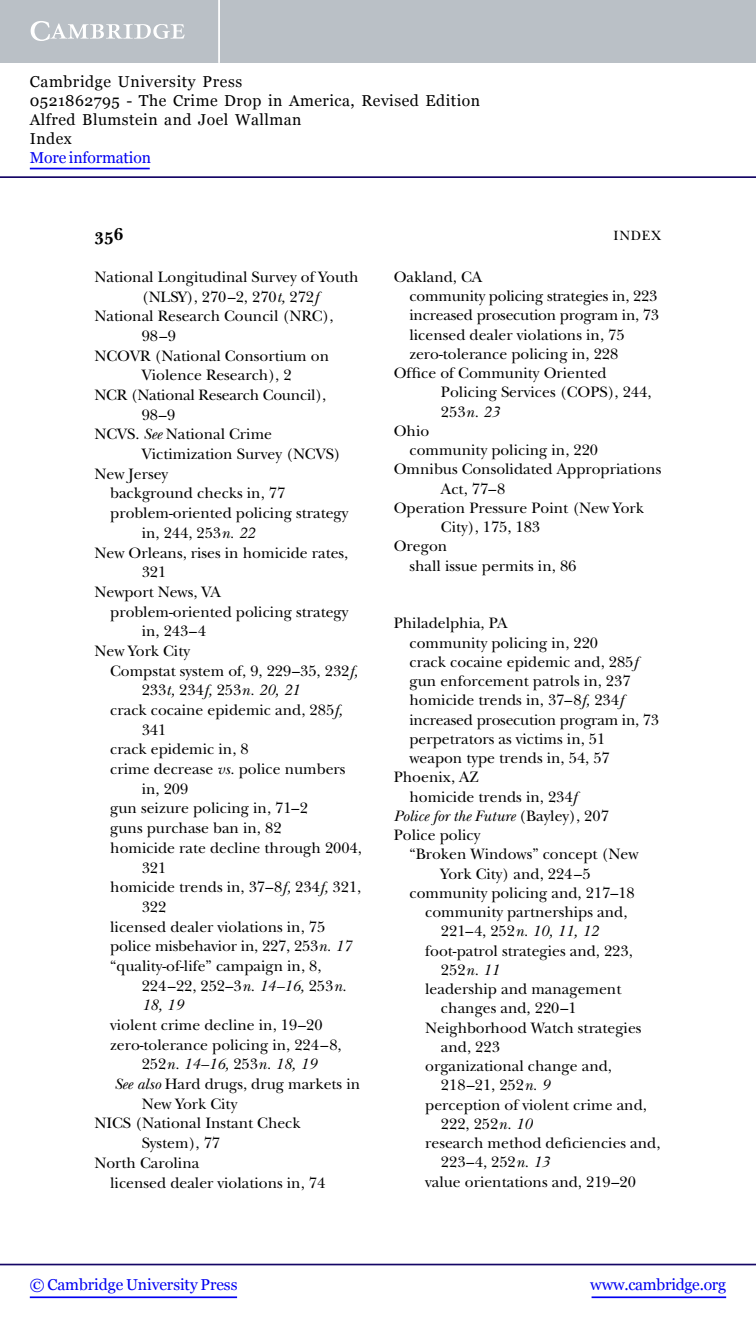
<style>
.page{position:relative;width:756px;height:1323px;background:#fff}
.page>*{position:absolute;margin:0;border:0;box-sizing:border-box;transform-origin:0 0}
.t1{font:17.5px "New Baskerville Bold SC";color:#000}
.t2{font:15.75px "New Baskerville";color:#000}
.t3{font:italic 15.75px "New Baskerville";color:#000}
.t4{font:15.75px/18.9px "Georgia";letter-spacing:.03em;color:#000}
.t5{font:15.75px "Georgia";letter-spacing:-.01em;color:#0000f1}
.t6{font:14px "New Baskerville";letter-spacing:.05em;color:#000}
.s1{font-style:italic}
.s2{font-style:normal}
</style>
<div class="page">
<div style="left:0;top:0;width:756px;height:63px;background:#bac0c6"></div>
<svg style="left:31px;top:21px;width:154px;height:20px"></svg>
<hr style="left:218px;top:0;width:2px;height:63px;background:#fff">
<hr style="left:0;top:176px;width:756px;height:2px;background:#150666">
<hr style="left:30px;top:1296px;width:207px;height:2px;background:#0000f1">
<hr style="left:592px;top:1296px;width:134px;height:2px;background:#0000f1">
<hr style="left:0;top:1264px;width:756px;height:1px;background:#150666">
<hr style="left:30px;top:168px;width:120px;height:1px;background:#0000f1">
<p class="t4" style="left:30px;top:72px;width:452px">Cambridge University Press<br>0521862795 - The Crime Drop in America, Revised Edition<br>Alfred Blumstein and Joel Wallman<br>Index</p>
<p class="t5" style="left:30px;top:148px;width:123px">More information</p>
<p class="t1" style="left:94px;top:228px;width:31px">356</p>
<p class="t6" style="left:614px;top:230px;width:49px">INDEX</p>
<p class="t2" style="left:94px;top:271px;width:266px">National Longitudinal Survey of Youth</p>
<p class="t2" style="left:142px;top:291px;width:178px">(NLSY), 270–2, 270<span class="s1">t,</span> 272<span class="s1">f</span></p>
<p class="t2" style="left:94px;top:311px;width:241px">National Research Council (NRC),</p>
<p class="t2" style="left:142px;top:330px;width:36px">98–9</p>
<p class="t2" style="left:94px;top:350px;width:236px">NCOVR (National Consortium on</p>
<p class="t2" style="left:142px;top:370px;width:151px">Violence Research), 2</p>
<p class="t2" style="left:94px;top:389px;width:233px">NCR (National Research Council),</p>
<p class="t2" style="left:142px;top:409px;width:35px">98–9</p>
<p class="t2" style="left:94px;top:429px;width:179px">NCVS. <span class="s1">See</span> National Crime</p>
<p class="t2" style="left:142px;top:448px;width:201px">Victimization Survey (NCVS)</p>
<p class="t2" style="left:94px;top:468px;width:75px">New Jersey</p>
<p class="t2" style="left:110px;top:488px;width:177px">background checks in, 77</p>
<p class="t2" style="left:110px;top:507px;width:240px">problem-oriented policing strategy</p>
<p class="t2" style="left:142px;top:527px;width:115px">in, 244, 253<span class="s1">n. 22</span></p>
<p class="t2" style="left:94px;top:547px;width:255px">New Orleans, rises in homicide rates,</p>
<p class="t2" style="left:142px;top:566px;width:26px">321</p>
<p class="t2" style="left:94px;top:586px;width:128px">Newport News, VA</p>
<p class="t2" style="left:110px;top:606px;width:240px">problem-oriented policing strategy</p>
<p class="t2" style="left:142px;top:626px;width:66px">in, 243–4</p>
<p class="t2" style="left:94px;top:645px;width:97px">New York City</p>
<p class="t2" style="left:110px;top:665px;width:249px">Compstat system of, 9, 229–35, 232<span class="s1">f,</span></p>
<p class="t3" style="left:142px;top:685px;width:160px"><span class="s2">233</span>t, <span class="s2">234</span>f, <span class="s2">253</span>n. 20, 21</p>
<p class="t2" style="left:110px;top:704px;width:234px">crack cocaine epidemic and, 285<span class="s1">f,</span></p>
<p class="t2" style="left:142px;top:724px;width:26px">341</p>
<p class="t2" style="left:110px;top:744px;width:140px">crack epidemic in, 8</p>
<p class="t2" style="left:110px;top:763px;width:237px">crime decrease <span class="s1">vs.</span> police numbers</p>
<p class="t2" style="left:142px;top:783px;width:48px">in, 209</p>
<p class="t2" style="left:110px;top:803px;width:199px">gun seizure policing in, 71–2</p>
<p class="t2" style="left:110px;top:822px;width:173px">guns purchase ban in, 82</p>
<p class="t2" style="left:110px;top:842px;width:253px">homicide rate decline through 2004,</p>
<p class="t2" style="left:142px;top:862px;width:26px">321</p>
<p class="t2" style="left:110px;top:881px;width:253px">homicide trends in, 37–8<span class="s1">f,</span> 234<span class="s1">f,</span> 321,</p>
<p class="t2" style="left:142px;top:901px;width:26px">322</p>
<p class="t2" style="left:110px;top:921px;width:217px">licensed dealer violations in, 75</p>
<p class="t2" style="left:110px;top:941px;width:243px">police misbehavior in, 227, 253<span class="s1">n. 17</span></p>
<p class="t2" style="left:110px;top:960px;width:213px">“quality-of-life” campaign in, 8,</p>
<p class="t2" style="left:142px;top:980px;width:206px">224–22, 252–3<span class="s1">n. 14–16,</span> 253<span class="s1">n.</span></p>
<p class="t3" style="left:142px;top:1000px;width:43px">18, 19</p>
<p class="t2" style="left:110px;top:1019px;width:214px">violent crime decline in, 19–20</p>
<p class="t2" style="left:110px;top:1039px;width:233px">zero-tolerance policing in, 224–8,</p>
<p class="t3" style="left:142px;top:1059px;width:176px"><span class="s2">252</span>n. 14–16, <span class="s2">253</span>n. 18, 19</p>
<p class="t2" style="left:114px;top:1078px;width:247px"><span class="s1">See also</span> Hard drugs, drug markets in</p>
<p class="t2" style="left:142px;top:1098px;width:97px">New York City</p>
<p class="t2" style="left:94px;top:1118px;width:208px">NICS (National Instant Check</p>
<p class="t2" style="left:142px;top:1137px;width:80px">System), 77</p>
<p class="t2" style="left:94px;top:1157px;width:106px">North Carolina</p>
<p class="t2" style="left:110px;top:1177px;width:217px">licensed dealer violations in, 74</p>
<p class="t2" style="left:394px;top:271px;width:90px">Oakland, CA</p>
<p class="t2" style="left:409px;top:290px;width:249px">community policing strategies in, 223</p>
<p class="t2" style="left:409px;top:310px;width:251px">increased prosecution program in, 73</p>
<p class="t2" style="left:409px;top:329px;width:217px">licensed dealer violations in, 75</p>
<p class="t2" style="left:409px;top:348px;width:210px">zero-tolerance policing in, 228</p>
<p class="t2" style="left:394px;top:367px;width:214px">Office of Community Oriented</p>
<p class="t2" style="left:441px;top:387px;width:212px">Policing Services (COPS), 244,</p>
<p class="t3" style="left:441px;top:406px;width:60px"><span class="s2">253</span>n. 23</p>
<p class="t2" style="left:394px;top:425px;width:37px">Ohio</p>
<p class="t2" style="left:409px;top:444px;width:190px">community policing in, 220</p>
<p class="t2" style="left:394px;top:464px;width:269px">Omnibus Consolidated Appropriations</p>
<p class="t2" style="left:441px;top:483px;width:66px">Act, 77–8</p>
<p class="t2" style="left:394px;top:502px;width:252px">Operation Pressure Point (New York</p>
<p class="t2" style="left:441px;top:521px;width:101px">City), 175, 183</p>
<p class="t2" style="left:394px;top:541px;width:55px">Oregon</p>
<p class="t2" style="left:409px;top:560px;width:168px">shall issue permits in, 86</p>
<p class="t2" style="left:394px;top:618px;width:115px">Philadelphia, PA</p>
<p class="t2" style="left:409px;top:637px;width:190px">community policing in, 220</p>
<p class="t2" style="left:409px;top:656px;width:230px">crack cocaine epidemic and, 285<span class="s1">f</span></p>
<p class="t2" style="left:409px;top:675px;width:223px">gun enforcement patrols in, 237</p>
<p class="t2" style="left:409px;top:695px;width:215px">homicide trends in, 37–8<span class="s1">f,</span> 234<span class="s1">f</span></p>
<p class="t2" style="left:409px;top:714px;width:251px">increased prosecution program in, 73</p>
<p class="t2" style="left:409px;top:733px;width:197px">perpetrators as victims in, 51</p>
<p class="t2" style="left:409px;top:752px;width:202px">weapon type trends in, 54, 57</p>
<p class="t2" style="left:394px;top:772px;width:87px">Phoenix, AZ</p>
<p class="t2" style="left:409px;top:791px;width:169px">homicide trends in, 234<span class="s1">f</span></p>
<p class="t3" style="left:394px;top:810px;width:217px">Police for the Future <span class="s2">(Bayley), 207</span></p>
<p class="t2" style="left:394px;top:829px;width:88px">Police policy</p>
<p class="t2" style="left:409px;top:849px;width:231px">“Broken Windows” concept (New</p>
<p class="t2" style="left:441px;top:868px;width:151px">York City) and, 224–5</p>
<p class="t2" style="left:409px;top:887px;width:227px">community policing and, 217–18</p>
<p class="t2" style="left:425px;top:906px;width:204px">community partnerships and,</p>
<p class="t3" style="left:441px;top:926px;width:159px"><span class="s2">221–4, 252</span>n. 10, 11, 12</p>
<p class="t2" style="left:425px;top:945px;width:209px">foot-patrol strategies and, 223,</p>
<p class="t3" style="left:441px;top:964px;width:60px"><span class="s2">252</span>n. 11</p>
<p class="t2" style="left:425px;top:983px;width:198px">leadership and management</p>
<p class="t2" style="left:441px;top:1003px;width:137px">changes and, 220–1</p>
<p class="t2" style="left:425px;top:1022px;width:218px">Neighborhood Watch strategies</p>
<p class="t2" style="left:441px;top:1041px;width:60px">and, 223</p>
<p class="t2" style="left:425px;top:1060px;width:188px">organizational change and,</p>
<p class="t2" style="left:441px;top:1080px;width:110px">218–21, 252<span class="s1">n. 9</span></p>
<p class="t2" style="left:425px;top:1099px;width:223px">perception of violent crime and,</p>
<p class="t2" style="left:441px;top:1118px;width:92px">222, 252<span class="s1">n. 10</span></p>
<p class="t2" style="left:425px;top:1137px;width:237px">research method deficiencies and,</p>
<p class="t2" style="left:441px;top:1157px;width:110px">223–4, 252<span class="s1">n. 13</span></p>
<p class="t2" style="left:425px;top:1176px;width:212px">value orientations and, 219–20</p>
<p class="t5" style="left:30px;top:1276px;width:209px">© Cambridge University Press</p>
<p class="t5" style="left:590px;top:1276px;width:137px">www.cambridge.org</p>
</div>
